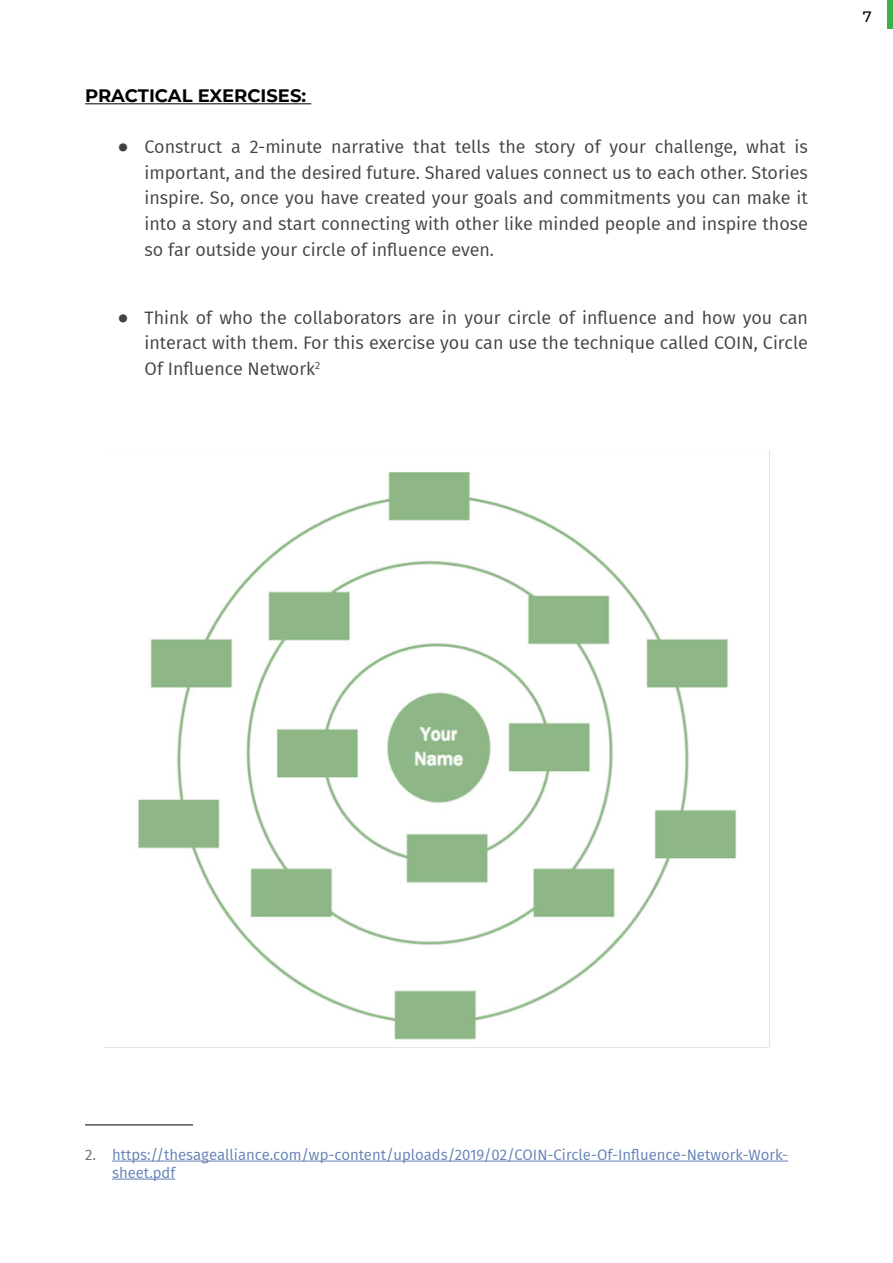
<style>
.page{position:relative;width:893px;height:1263px;background:#fff}
.page>*{position:absolute;margin:0;border:0;box-sizing:border-box;transform-origin:0 0}
.t1{font:18px/25.5px "Fira GO";color:#414042;text-align:justify}
.t2{font:700 18px "Montserrat";color:#000}
.t3{font:15px/18px "Fira GO";color:#627fb5}
.t4{font:500 15px "Montserrat";color:#000}
.s1{color:#6d6e71}
</style>
<div class="page">
<div style="left:888px;top:0;width:5px;height:29px;background:#3fae49"></div>
<hr style="left:85px;top:103px;width:226px;height:1px;background:#000">
<hr style="left:85px;top:1125px;width:108px;height:1px;background:#000">
<hr style="left:112px;top:1161px;width:676px;height:1px;background:#627fb5">
<hr style="left:112px;top:1179px;width:63px;height:1px;background:#627fb5">
<img style="left:137px;top:472px;width:600px;height:568px">
<p class="t2" style="left:85px;top:83px;width:223px">PRACTICAL EXERCISES:</p>
<p class="t1" style="left:145px;top:134px;width:665px;text-indent:-27px">⦁ Construct a 2-minute narrative that tells the story of your challenge, what is important, and the desired future. Shared values connect us to each other. Stories inspire. So, once you have created your goals and commitments you can make it into a story and start connecting with other like minded people and inspire those so far outside your circle of influence even.</p>
<p class="t1" style="left:145px;top:305px;width:665px;text-indent:-27px">⦁ Think of who the collaborators are in your circle of influence and how you can interact with them. For this exercise you can use the technique called COIN, Circle Of Influence Network<sup>2</sup></p>
<p class="t4" style="left:863px;top:6px;width:10px">7</p>
<p class="t3" style="left:112px;top:1146px;width:678px;text-indent:-27px"><span class="s1">2.</span> https://thesagealliance.com/wp-content/uploads/2019/02/COIN-Circle-Of-Influence-Network-Work&shy;sheet.pdf</p>
</div>
